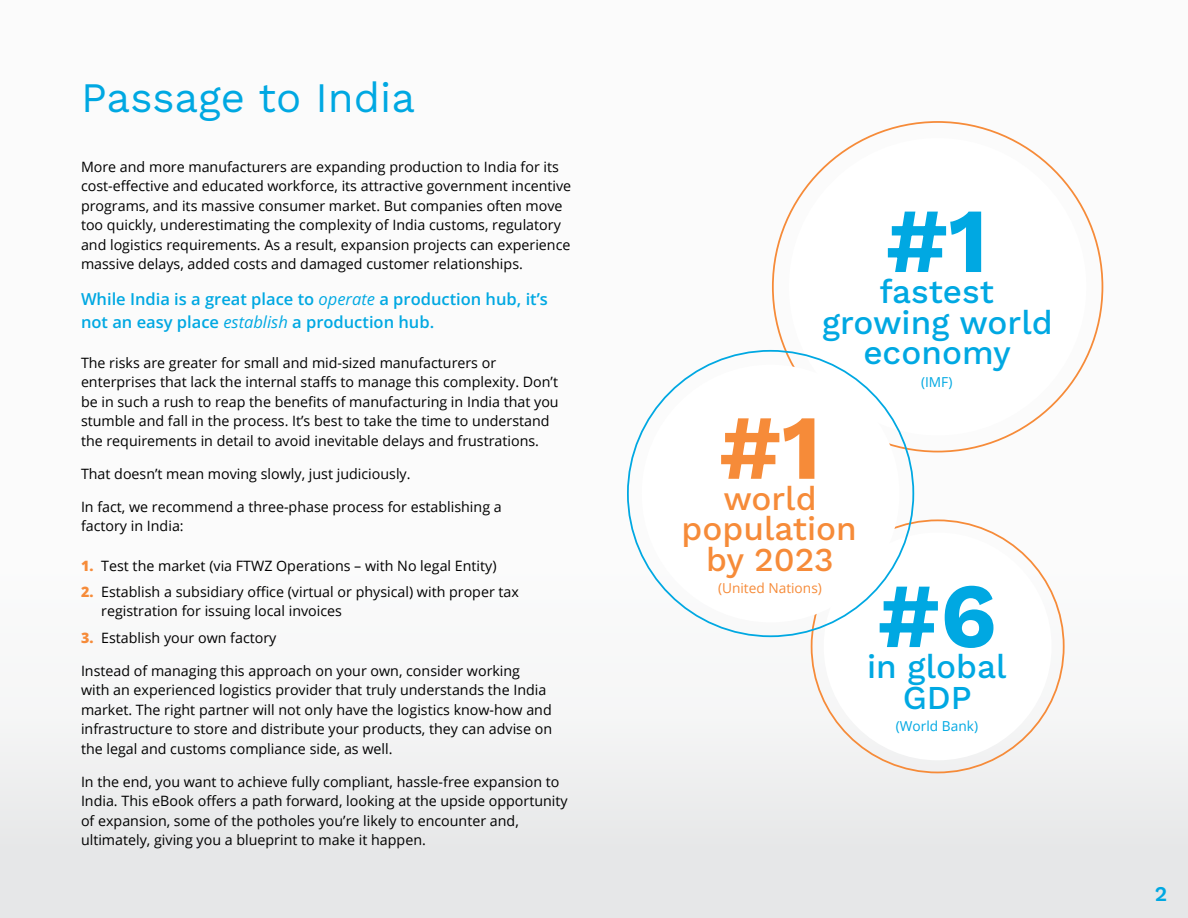
<style>
.page{position:relative;width:1188px;height:918px;background:#fff}
.page>*{position:absolute;margin:0;border:0;box-sizing:border-box;transform-origin:0 0}
.t1{font:700 91.5px "Work Sans";color:#00a8e2}
.t2{font:700 91.5px "Work Sans";color:#f68b39}
.t3{font:42px "Work Sans";color:#00a8e2}
.t4{font:500 33.3px/30.8px "Work Sans";color:#00a8e2;text-align:center}
.t5{font:500 33.3px/30.8px "Work Sans";color:#f68b39;text-align:center}
.t6{font:600 21px "Work Sans";color:#00a8e2}
.t7{font:600 16.5px/22.5px "Open Sans";color:#00a8e2}
.t8{font:14.25px/19.5px "Open Sans";color:#000}
.t9{font:13.65px "Open Sans";color:#00a8e2}
.t10{font:13.65px "Open Sans";color:#f68b39}
.s1{font-weight:400;font-style:italic}
.s2{font-weight:800;color:#f68b39}
</style>
<div class="page">
<div style="left:0;top:0;width:1188px;height:918px;background:linear-gradient(to bottom,#fff,#edeeef)"></div>
<div style="left:824px;top:533px;width:228px;height:227px;background:#fff;border-radius:50%"></div>
<div style="left:789px;top:138px;width:297px;height:297px;background:#fff;border-radius:50%"></div>
<div style="left:642px;top:365px;width:257px;height:257px;background:#fff;border-radius:50%"></div>
<h2 class="t3" style="left:81px;top:66px;width:336px">Passage to India</h2>
<p class="t8" style="left:81px;top:156px;width:492px">More and more manufacturers are expanding production to India for its cost-effective and educated workforce, its attractive government incentive programs, and its massive consumer market. But companies often move too quickly, underestimating the complexity of India customs, regulatory and logistics requirements. As a result, expansion projects can experience massive delays, added costs and damaged customer relationships.</p>
<p class="t7" style="left:81px;top:288px;width:469px">While India is a great place to <span class="s1">operate</span> a production hub, it’s not an easy place <span class="s1">establish</span> a production hub.</p>
<p class="t8" style="left:81px;top:352px;width:479px">The risks are greater for small and mid-sized manufacturers or enterprises that lack the internal staffs to manage this complexity. Don’t be in such a rush to reap the benefits of manufacturing in India that you stumble and fall in the process. It’s best to take the time to understand the requirements in detail to avoid inevitable delays and frustrations.</p>
<p class="t8" style="left:81px;top:463px;width:331px">That doesn’t mean moving slowly, just judiciously.</p>
<p class="t8" style="left:81px;top:496px;width:422px">In fact, we recommend a three-phase process for establishing a factory in India:</p>
<p class="t8" style="left:81px;top:555px;width:417px"><span class="s2">1.</span> Test the market (via FTWZ Operations – with No legal Entity)</p>
<p class="t8" style="left:101px;top:582px;width:419px;text-indent:-20px"><span class="s2">2.</span> Establish a subsidiary office (virtual or physical) with proper tax registration for issuing local invoices</p>
<p class="t8" style="left:81px;top:627px;width:197px"><span class="s2">3.</span> Establish your own factory</p>
<p class="t8" style="left:81px;top:660px;width:473px">Instead of managing this approach on your own, consider working<br>with an experienced logistics provider that truly understands the India market. The right partner will not only have the logistics know-how and infrastructure to store and distribute your products, they can advise on the legal and customs compliance side, as well.</p>
<p class="t8" style="left:81px;top:771px;width:488px">In the end, you want to achieve fully compliant, hassle-free expansion to India. This eBook offers a path forward, looking at the upside opportunity of expansion, some of the potholes you’re likely to encounter and, ultimately, giving you a blueprint to make it happen.</p>
<h1 class="t1" style="left:885px;top:171px;width:104px">#1</h1>
<h3 class="t4" style="left:822px;top:275px;width:232px">fastest growing world economy</h3>
<p class="t9" style="left:921px;top:372px;width:33px">(IMF)</p>
<h1 class="t2" style="left:719px;top:378px;width:104px">#1</h1>
<h3 class="t5" style="left:682px;top:482px;width:177px">world population by 2023</h3>
<p class="t10" style="left:718px;top:579px;width:105px">(United Nations)</p>
<h1 class="t1" style="left:877px;top:546px;width:121px">#6</h1>
<h3 class="t4" style="left:867px;top:650px;width:141px">in global<br>GDP</h3>
<p class="t9" style="left:896px;top:717px;width:84px">(World Bank)</p>
<h3 class="t6" style="left:1155px;top:878px;width:14px">2</h3>
</div>
